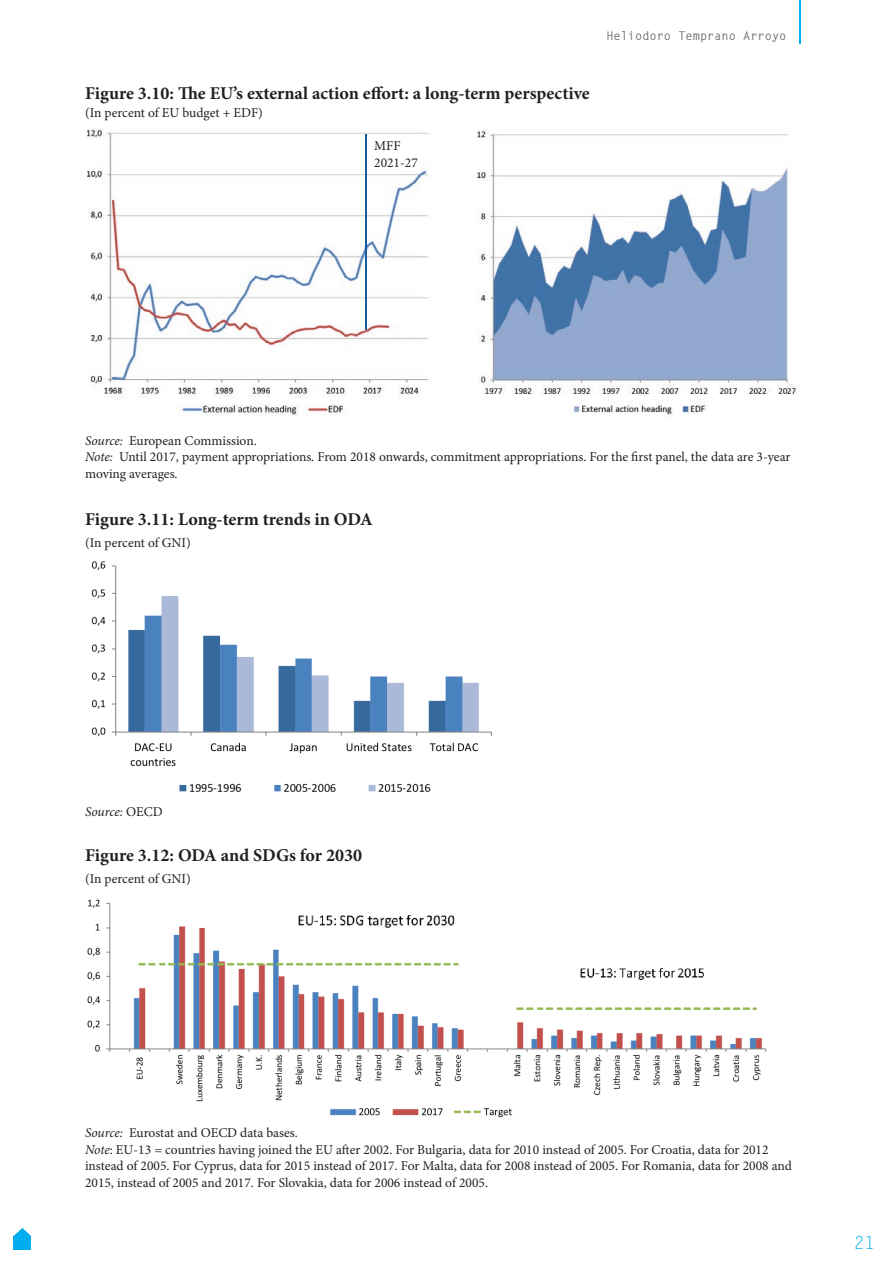
<style>
.page{position:relative;width:893px;height:1263px;background:#fff}
.page>*{position:absolute;margin:0;border:0;box-sizing:border-box;transform-origin:0 0}
.t1{font:700 18px "Minion Pro";color:#231f20}
.t2{font:18px "Letter Gothic Std";color:#00aeef}
.t3{font:13.5px/16.5px "Minion Pro";color:#231f20}
.t4{font:italic 13.5px "Minion Pro";letter-spacing:-.01em;color:#231f20}
.t5{font:700 12px "Letter Gothic Std";color:#6c6d70}
.s1{font-style:italic}
.s2{font-style:normal}
</style>
<div class="page">
<hr style="left:800px;top:0;width:1px;height:44px;background:#00aeef">
<div style="left:14px;top:1236px;width:17px;height:13px;background:#00aeef"></div>
<svg style="left:13px;top:1228px;width:18px;height:8px"></svg>
<img style="left:87px;top:899px;width:680px;height:219px">
<img style="left:559px;top:961px;width:177px;height:20px">
<img style="left:91px;top:561px;width:401px;height:232px">
<img style="left:274px;top:914px;width:186px;height:17px">
<img style="left:87px;top:129px;width:342px;height:287px">
<img style="left:477px;top:131px;width:319px;height:284px">
<hr style="left:366px;top:134px;width:1px;height:196px;background:#175d9e">
<h1 class="t1" style="left:85px;top:81px;width:506px">Figure 3.10: The EU’s external action effort: a long-term perspective</h1>
<p class="t3" style="left:85px;top:105px;width:179px">(In percent of EU budget + EDF)</p>
<p class="t3" style="left:374px;top:138px;width:45px">MFF<br>2021-27</p>
<p class="t5" style="left:606px;top:29px;width:181px">Heliodoro Temprano Arroyo</p>
<p class="t3" style="left:85px;top:432px;width:707px"><span class="s1">Source:</span> European Commission.<br><span class="s1">Note:</span> Until 2017, payment appropriations. From 2018 onwards, commitment appropriations. For the first panel, the data are 3-year moving averages.</p>
<h1 class="t1" style="left:85px;top:506px;width:289px">Figure 3.11: Long-term trends in ODA</h1>
<p class="t3" style="left:85px;top:535px;width:107px">(In percent of GNI)</p>
<p class="t4" style="left:85px;top:802px;width:79px">Source: <span class="s2">OECD</span></p>
<h1 class="t1" style="left:85px;top:842px;width:279px">Figure 3.12: ODA and SDGs for 2030</h1>
<p class="t3" style="left:85px;top:871px;width:107px">(In percent of GNI)</p>
<p class="t3" style="left:85px;top:1125px;width:708px"><span class="s1">Source:</span> Eurostat and OECD data bases.<br><span class="s1">Note</span>: EU-13 = countries having joined the EU after 2002. For Bulgaria, data for 2010 instead of 2005. For Croatia, data for 2012 instead of 2005. For Cyprus, data for 2015 instead of 2017. For Malta, data for 2008 instead of 2005. For Romania, data for 2008 and 2015, instead of 2005 and 2017. For Slovakia, data for 2006 instead of 2005.</p>
<h1 class="t2" style="left:854px;top:1232px;width:23px">21</h1>
</div>
